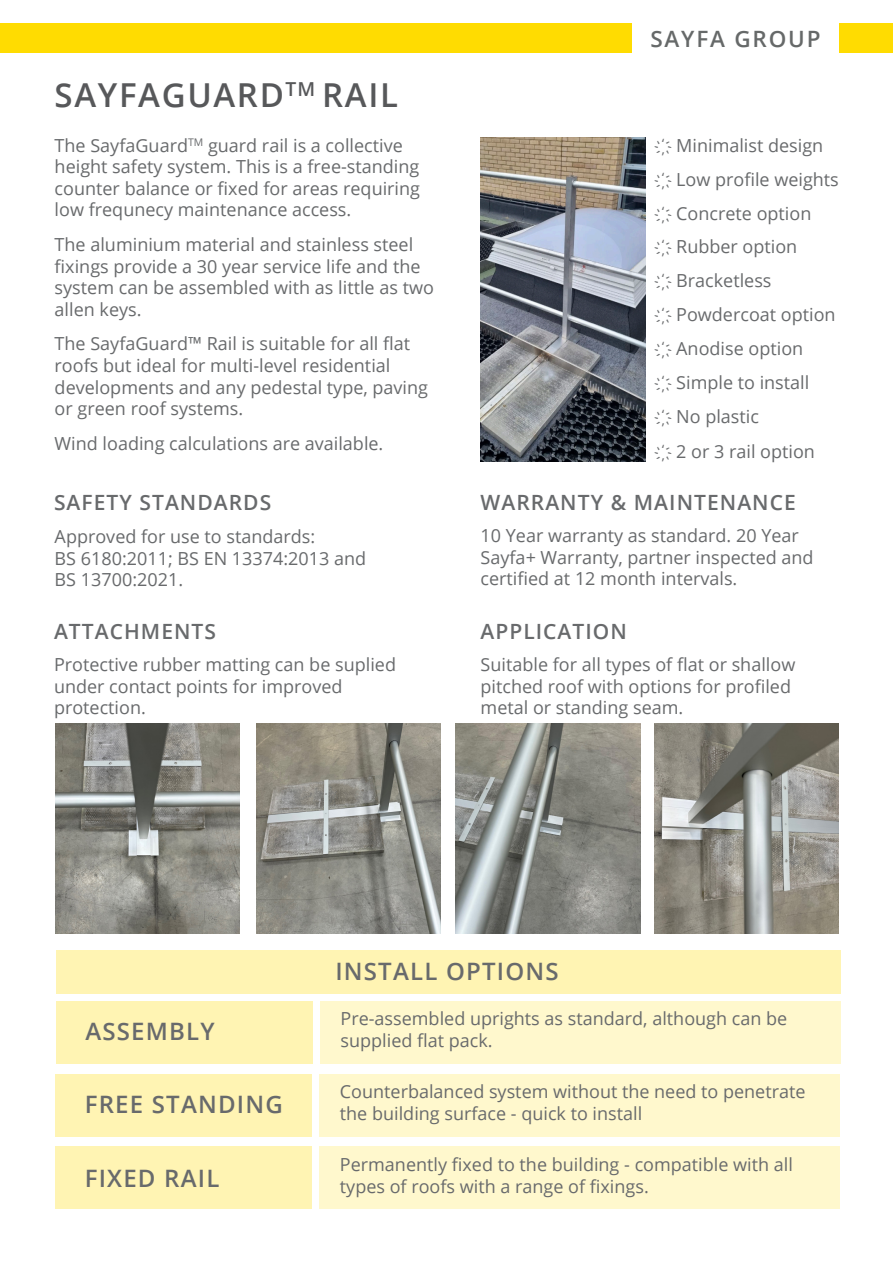
<style>
.page{position:relative;width:893px;height:1263px;background:#fff}
.page>*{position:absolute;margin:0;border:0;box-sizing:border-box;transform-origin:0 0}
.t1{font:600 33px "Open Sans";letter-spacing:.05em;color:#57585a}
.t2{font:600 24px "Open Sans";letter-spacing:.05em;color:#686a6c}
.t3{font:600 22.5px "Open Sans";letter-spacing:.08em;color:#666969}
.t4{font:600 21px "Open Sans";letter-spacing:.05em;color:#686a6c}
.t5{font:18px/21.6px "Open Sans";color:#686a6c}
</style>
<div class="page">
<div style="left:0;top:23px;width:893px;height:30px;background:#ffdc01"></div>
<div style="left:632px;top:22px;width:207px;height:32px;background:#fff"></div>
<div style="left:56px;top:950px;width:785px;height:44px;background:#fff4b3"></div>
<img style="left:481px;top:138px;width:164px;height:324px">
<div style="left:56px;top:1074px;width:256px;height:62px;background:#fff4b3"></div>
<div style="left:56px;top:1146px;width:256px;height:63px;background:#fff4b3"></div>
<div style="left:320px;top:1074px;width:520px;height:62px;background:#fff8cd"></div>
<div style="left:320px;top:1146px;width:520px;height:63px;background:#fff8cd"></div>
<img style="left:257px;top:723px;width:184px;height:210px">
<img style="left:455px;top:723px;width:185px;height:210px">
<img style="left:654px;top:723px;width:185px;height:210px">
<img style="left:56px;top:723px;width:184px;height:210px">
<div style="left:56px;top:1001px;width:256px;height:62px;background:#fff4b3"></div>
<div style="left:320px;top:1001px;width:521px;height:62px;background:#fff8cd"></div>
<p class="t1" style="left:55px;top:72px;width:345px">SAYFAGUARD<sup>TM</sup> RAIL</p>
<p class="t5" style="left:55px;top:134px;width:367px">The SayfaGuard<sup>TM</sup> guard rail is a collective height safety system. This is a free-standing counter balance or fixed for areas requiring low frequnecy maintenance access.</p>
<p class="t5" style="left:55px;top:233px;width:381px">The aluminium material and stainless steel fixings provide a 30 year service life and the system can be assembled with as little as two allen keys.</p>
<p class="t5" style="left:55px;top:333px;width:375px">The SayfaGuard™ Rail is suitable for all flat roofs but ideal for multi-level residential developments and any pedestal type, paving or green roof systems.</p>
<p class="t5" style="left:55px;top:432px;width:330px">Wind loading calculations are available.</p>
<p class="t4" style="left:54px;top:488px;width:219px">SAFETY STANDARDS</p>
<p class="t5" style="left:55px;top:525px;width:313px">Approved for use to standards:<br>BS 6180:2011; BS EN 13374:2013 and<br>BS 13700:2021.</p>
<p class="t4" style="left:54px;top:617px;width:164px">ATTACHMENTS</p>
<p class="t5" style="left:54px;top:653px;width:344px">Protective rubber matting can be suplied under contact points for improved protection.</p>
<p class="t3" style="left:650px;top:23px;width:172px">SAYFA GROUP</p>
<p class="t5" style="left:654px;top:134px;width:170px">҉ Minimalist design</p>
<p class="t5" style="left:654px;top:168px;width:186px">҉ Low profile weights</p>
<p class="t5" style="left:654px;top:202px;width:159px">҉ Concrete option</p>
<p class="t5" style="left:654px;top:236px;width:144px">҉ Rubber option</p>
<p class="t5" style="left:654px;top:270px;width:119px">҉ Bracketless</p>
<p class="t5" style="left:654px;top:303px;width:183px">҉ Powdercoat option</p>
<p class="t5" style="left:654px;top:337px;width:150px">҉ Anodise option</p>
<p class="t5" style="left:654px;top:371px;width:156px">҉ Simple to install</p>
<p class="t5" style="left:654px;top:405px;width:106px">҉ No plastic</p>
<p class="t5" style="left:654px;top:440px;width:162px">҉ 2 or 3 rail option</p>
<p class="t4" style="left:481px;top:488px;width:317px">WARRANTY &amp; MAINTENANCE</p>
<p class="t5" style="left:481px;top:524px;width:335px">10 Year warranty as standard. 20 Year<br>Sayfa+ Warranty, partner inspected and certified at 12 month intervals.</p>
<p class="t4" style="left:480px;top:617px;width:148px">APPLICATION</p>
<p class="t5" style="left:481px;top:653px;width:316px">Suitable for all types of flat or shallow pitched roof with options for profiled metal or standing seam.</p>
<p class="t2" style="left:85px;top:1015px;width:131px">ASSEMBLY</p>
<p class="t2" style="left:85px;top:1088px;width:200px">FREE STANDING</p>
<p class="t2" style="left:85px;top:1162px;width:136px">FIXED RAIL</p>
<p class="t2" style="left:335px;top:955px;width:225px">INSTALL OPTIONS</p>
<p class="t5" style="left:341px;top:1007px;width:448px">Pre-assembled uprights as standard, although can be</p>
<p class="t5" style="left:341px;top:1029px;width:154px">supplied flat pack.</p>
<p class="t5" style="left:340px;top:1080px;width:467px">Counterbalanced system without the need to penetrate the building surface - quick to install</p>
<p class="t5" style="left:340px;top:1153px;width:454px">Permanently fixed to the building - compatible with all types of roofs with a range of fixings.</p>
</div>
